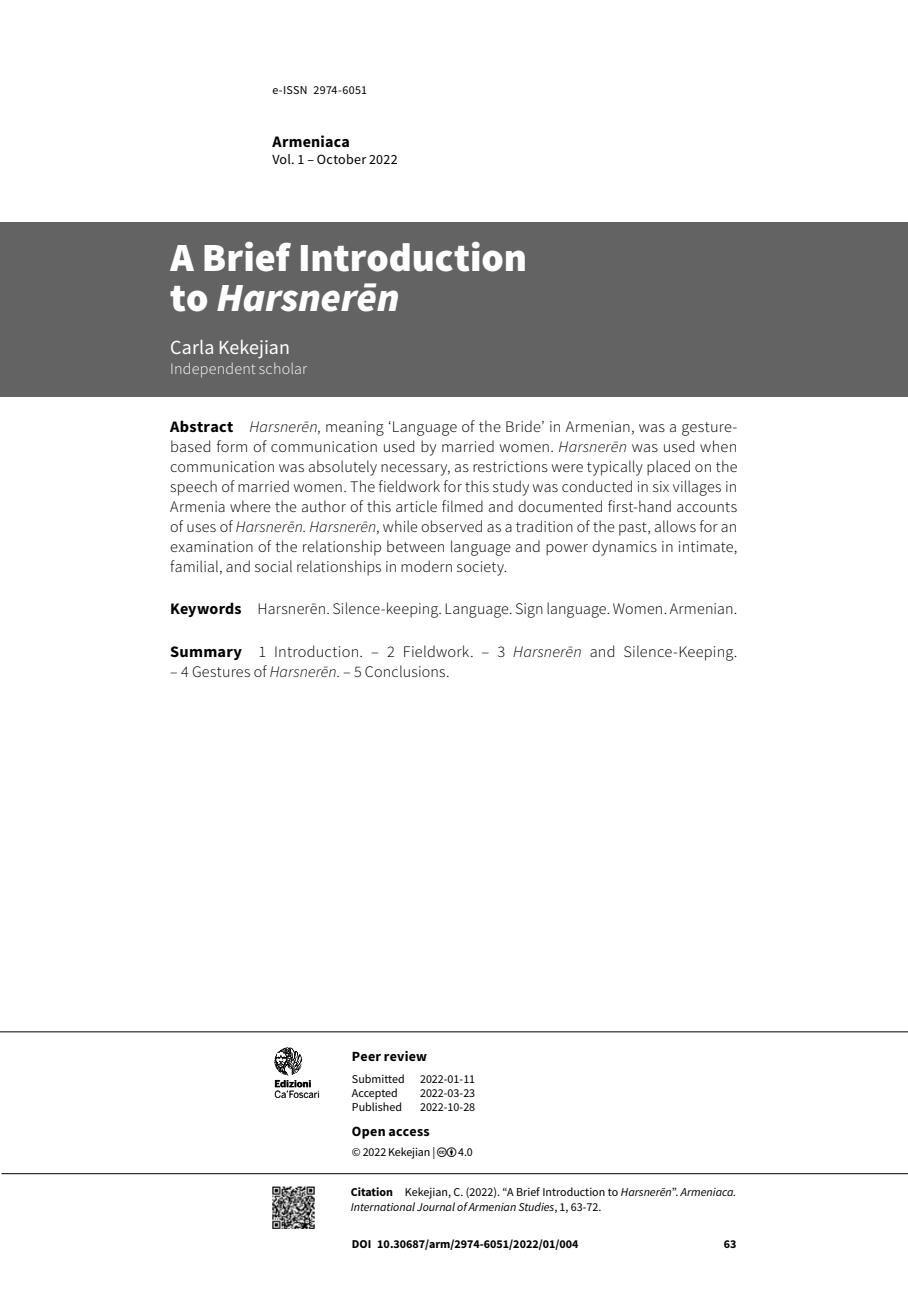
<style>
.page{position:relative;width:908px;height:1304px;background:#fff}
.page>*{position:absolute;margin:0;border:0;box-sizing:border-box;transform-origin:0 0}
.t1{font:900 40px/40px "Source Sans Pro";color:#fff}
.t2{font:20px "Source Sans Pro";color:#fff}
.t3{font:300 16px/20px "Source Sans Pro";letter-spacing:.01em;color:#000;text-align:justify}
.t4{font:300 16px "Source Sans Pro";letter-spacing:.01em;color:#fff}
.t5{font:700 16px "Source Sans Pro";letter-spacing:.015em;color:#000}
.t6{font:700 14px "Source Sans Pro";letter-spacing:.02em;color:#000}
.t7{font:14px "Source Sans Pro";letter-spacing:.015em;color:#000}
.t8{font:italic 12px/15px "Source Sans Pro";color:#000}
.t9{font:12px "Source Sans Pro";color:#000}
.t10{font:700 12px "Source Sans Pro";color:#000}
.t11{font:12px "Source Sans Pro";letter-spacing:.02em;color:#000}
.t12{font:9.6px "Benton Sans";letter-spacing:-.01em;color:#000}
.t13{font:700 9.6px "Benton Sans";color:#000}
.s1{font-style:italic}
.s2{font-weight:700}
.s3{font-weight:700;font-style:normal}
.s4{font-style:normal}
</style>
<div class="page">
<hr style="left:2px;top:1173px;width:905px;height:1px;background:#000">
<hr style="left:0;top:1031px;width:907px;height:1px;background:#000">
<img style="left:272px;top:1187px;width:42px;height:42px">
<svg style="left:274px;top:1047px;width:45px;height:51px"></svg>
<div style="left:0;top:223px;width:907px;height:174px;background:#646363"></div>
<p class="t11" style="left:272px;top:82px;width:96px">e-ISSN 2974-6051</p>
<p class="t5" style="left:272px;top:131px;width:79px">Armeniaca</p>
<p class="t7" style="left:272px;top:150px;width:127px">Vol. 1 – October 2022</p>
<h1 class="t1" style="left:170px;top:237px;width:358px">A Brief Introduction to <span class="s1">Harsnerēn</span></h1>
<p class="t2" style="left:170px;top:335px;width:121px">Carla Kekejian</p>
<p class="t4" style="left:170px;top:359px;width:138px">Independent scholar</p>
<p class="t3" style="left:170px;top:416px;width:568px"><span class="s2">Abstract</span> <span class="s1">Harsnerēn</span>, meaning ‘Language of the Bride’ in Armenian, was a gesture&shy;based form of communication used by married women. <span class="s1">Harsnerēn</span> was used when communication was absolutely necessary, as restrictions were typically placed on the speech of married women. The fieldwork for this study was conducted in six villages in Armenia where the author of this article filmed and documented first-hand accounts of uses of <span class="s1">Harsnerēn</span>. <span class="s1">Harsnerēn</span>, while observed as a tradition of the past, allows for an examination of the relationship between language and power dynamics in intimate, familial, and social relationships in modern society.</p>
<p class="t3" style="left:170px;top:599px;width:568px"><span class="s2">Keywords</span> Harsnerēn. Silence-keeping. Language. Sign language. Women. Armenian.</p>
<p class="t3" style="left:170px;top:642px;width:568px"><span class="s2">Summary</span> 1 Introduction. – 2 Fieldwork. – 3 <span class="s1">Harsnerēn</span> and Silence-Keeping.</p>
<p class="t3" style="left:170px;top:662px;width:281px">– 4 Gestures of <span class="s1">Harsnerēn</span>. – 5 Conclusions.</p>
<p class="t13" style="left:274px;top:1078px;width:38px">Edizioni</p>
<p class="t12" style="left:274px;top:1088px;width:47px">Ca’Foscari</p>
<p class="t6" style="left:352px;top:1046px;width:77px">Peer review</p>
<p class="t9" style="left:352px;top:1071px;width:54px">Submitted</p>
<p class="t9" style="left:420px;top:1071px;width:57px">2022-01-11</p>
<p class="t9" style="left:352px;top:1085px;width:47px">Accepted</p>
<p class="t9" style="left:420px;top:1085px;width:57px">2022-03-23</p>
<p class="t9" style="left:352px;top:1099px;width:52px">Published</p>
<p class="t9" style="left:420px;top:1099px;width:57px">2022-10-28</p>
<p class="t6" style="left:352px;top:1122px;width:79px">Open access</p>
<p class="t9" style="left:352px;top:1144px;width:85px">© 2022 Kekejian |</p>
<p class="t9" style="left:458px;top:1144px;width:16px">4.0</p>
<p class="t8" style="left:350px;top:1184px;width:387px"><span class="s3">Citation</span> <span class="s4">Kekejian, C. (2022). “A Brief Introduction to</span> Harsnerēn<span class="s4">”.</span> Armeniaca.<br>International Journal of Armenian Studies<span class="s4">, 1, 63-72.</span></p>
<p class="t10" style="left:351px;top:1235px;width:228px">DOI 10.30687/arm/2974-6051/2022/01/004</p>
<p class="t10" style="left:723px;top:1236px;width:14px">63</p>
</div>
